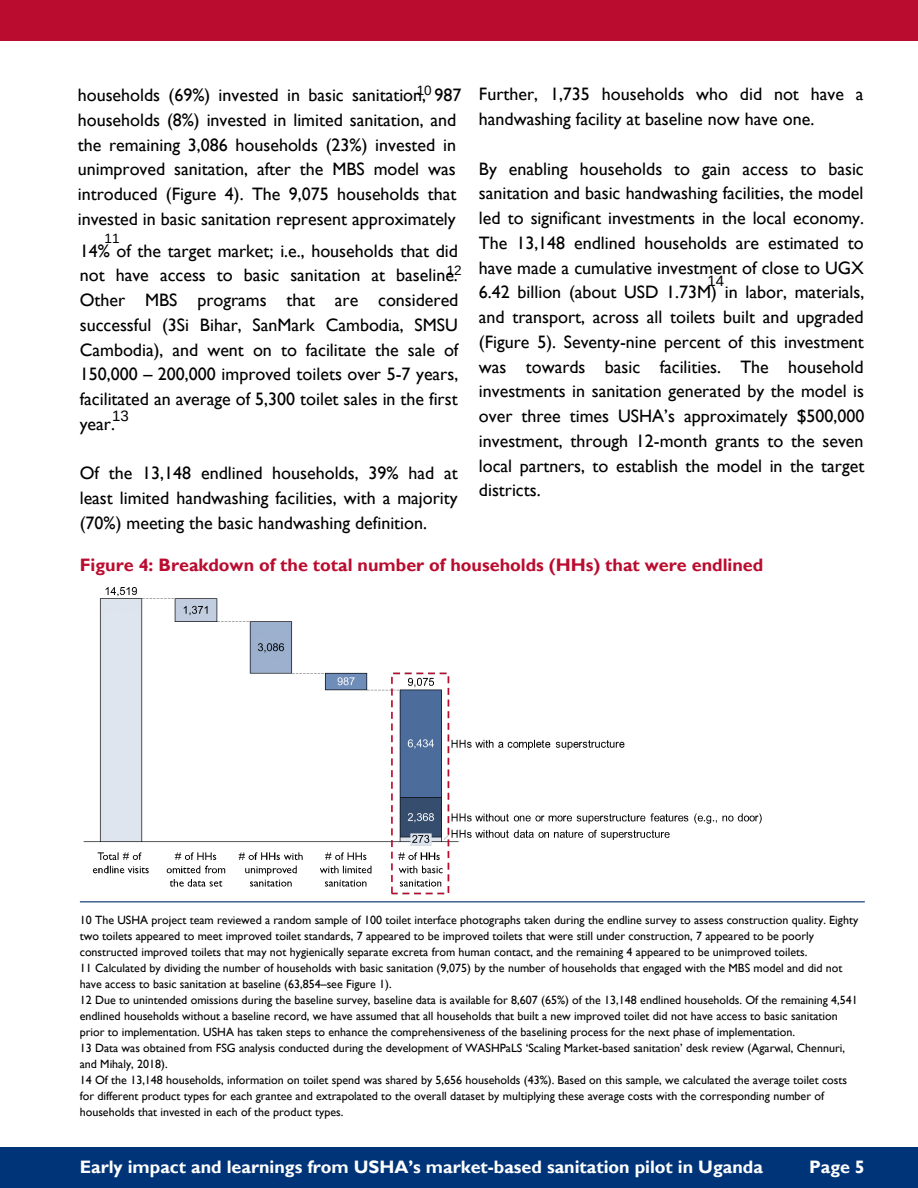
<style>
.page{position:relative;width:918px;height:1188px;background:#fff}
.page>*{position:absolute;margin:0;border:0;box-sizing:border-box;transform-origin:0 0}
.t1{font:18px/24.8px "Gill Sans";color:#000;text-align:justify}
.t2{font:700 18px "Gill Sans";color:#fff}
.t3{font:700 18px "Gill Sans";color:#ba0c2f}
.t4{font:15px "Arimo";color:#000}
.t5{font:13.5px "Arimo";color:#000}
.t6{font:12px/16px "Gill Sans";color:#000}
</style>
<div class="page">
<hr style="left:80px;top:901px;width:784px;height:1px;background:#002f6c">
<div style="left:0;top:1148px;width:918px;height:40px;background:#003478"></div>
<img style="left:83px;top:587px;width:679px;height:308px">
<div style="left:0;top:0;width:918px;height:40px;background:#ba0c2f"></div>
<p class="t5" style="left:417px;top:83px;width:17px">10</p>
<p class="t1" style="left:78px;top:82px;width:385px;text-align:left">households (69%) invested in basic sanitation, 987 households (8%) invested in limited sanitation, and the remaining 3,086 households (23%) invested in unimproved sanitation, after the MBS model was introduced (Figure 4). The 9,075 households that invested in basic sanitation represent approximately</p>
<p class="t1" style="left:80px;top:238px;width:380px">14% of the target market; i.e., households that did not have access to basic sanitation at baseline.<br>Other MBS programs that are considered successful (3Si Bihar, SanMark Cambodia, SMSU Cambodia), and went on to facilitate the sale of 150,000 – 200,000 improved toilets over 5-7 years, facilitated an average of 5,300 toilet sales in the first year.</p>
<p class="t1" style="left:80px;top:461px;width:379px">Of the 13,148 endlined households, 39% had at least limited handwashing facilities, with a majority (70%) meeting the basic handwashing definition.</p>
<p class="t5" style="left:105px;top:231px;width:17px">11</p>
<p class="t5" style="left:447px;top:263px;width:17px">12</p>
<p class="t4" style="left:112px;top:407px;width:18px">13</p>
<p class="t1" style="left:479px;top:82px;width:386px">Further, 1,735 households who did not have a handwashing facility at baseline now have one.</p>
<p class="t1" style="left:479px;top:156px;width:387px">By enabling households to gain access to basic sanitation and basic handwashing facilities, the model led to significant investments in the local economy.<br>The 13,148 endlined households are estimated to have made a cumulative investment of close to UGX 6.42 billion (about USD 1.73M) in labor, materials, and transport, across all toilets built and upgraded (Figure 5). Seventy-nine percent of this investment was towards basic facilities. The household investments in sanitation generated by the model is over three times USHA’s approximately $500,000 investment, through 12-month grants to the seven local partners, to establish the model in the target districts.</p>
<p class="t4" style="left:707px;top:272px;width:18px">14</p>
<p class="t3" style="left:80px;top:555px;width:685px">Figure 4: Breakdown of the total number of households (HHs) that were endlined</p>
<p class="t6" style="left:80px;top:912px;width:780px">10 The USHA project team reviewed a random sample of 100 toilet interface photographs taken during the endline survey to assess construction quality. Eighty two toilets appeared to meet improved toilet standards, 7 appeared to be improved toilets that were still under construction, 7 appeared to be poorly constructed improved toilets that may not hygienically separate excreta from human contact, and the remaining 4 appeared to be unimproved toilets.</p>
<p class="t6" style="left:80px;top:960px;width:764px">11 Calculated by dividing the number of households with basic sanitation (9,075) by the number of households that engaged with the MBS model and did not have access to basic sanitation at baseline (63,854–see Figure 1).</p>
<p class="t6" style="left:80px;top:992px;width:780px">12 Due to unintended omissions during the baseline survey, baseline data is available for 8,607 (65%) of the 13,148 endlined households. Of the remaining 4,541 endlined households without a baseline record, we have assumed that all households that built a new improved toilet did not have access to basic sanitation prior to implementation. USHA has taken steps to enhance the comprehensiveness of the baselining process for the next phase of implementation.</p>
<p class="t6" style="left:80px;top:1040px;width:767px">13 Data was obtained from FSG analysis conducted during the development of WASHPaLS ‘Scaling Market-based sanitation’ desk review (Agarwal, Chennuri, and Mihaly, 2018).</p>
<p class="t6" style="left:80px;top:1072px;width:769px">14 Of the 13,148 households, information on toilet spend was shared by 5,656 households (43%). Based on this sample, we calculated the average toilet costs for different product types for each grantee and extrapolated to the overall dataset by multiplying these average costs with the corresponding number of households that invested in each of the product types.</p>
<p class="t2" style="left:80px;top:1156px;width:685px">Early impact and learnings from USHA’s market-based sanitation pilot in Uganda</p>
<p class="t2" style="left:809px;top:1156px;width:57px">Page 5</p>
</div>
